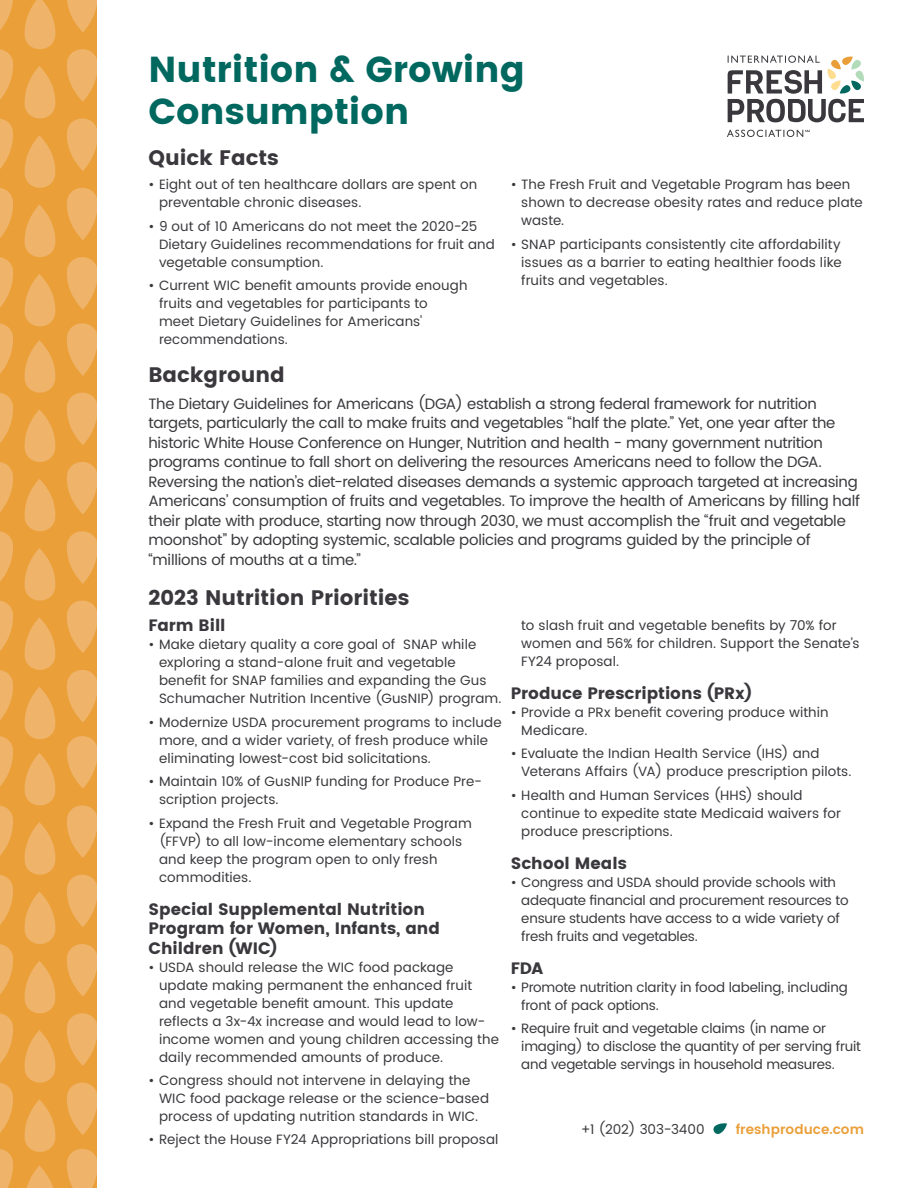
<style>
.page{position:relative;width:918px;height:1188px;background:#fff}
.page>*{position:absolute;margin:0;border:0;box-sizing:border-box;transform-origin:0 0}
.t1{font:36px/42px "Poppins";color:#00685f}
.t2{font:21px "Poppins";color:#3a383c}
.H3_2_col{font:16.5px/19.5px "Poppins";color:#3a383c}
.Body{font:15px/19.5px "Poppins";letter-spacing:-.015em;color:#3a383c}
.Body-2{font:13.5px/18px "Poppins";letter-spacing:.005em;color:#3a383c}
.Body-3{font:600 13.5px "Poppins";letter-spacing:.005em;color:#ea9f39}
</style>
<div class="page">
<svg style="left:727px;top:56px;width:137px;height:81px"></svg>
<div style="left:0;top:0;width:96px;height:1188px;background:#ea9f39"></div>
<svg style="left:67px;top:257px;width:29px;height:53px"></svg>
<svg style="left:0;top:257px;width:13px;height:51px"></svg>
<svg style="left:24px;top:274px;width:32px;height:53px"></svg>
<svg style="left:67px;top:188px;width:29px;height:52px"></svg>
<svg style="left:0;top:188px;width:13px;height:50px"></svg>
<svg style="left:24px;top:205px;width:32px;height:52px"></svg>
<svg style="left:67px;top:118px;width:29px;height:53px"></svg>
<svg style="left:0;top:118px;width:13px;height:51px"></svg>
<svg style="left:24px;top:135px;width:32px;height:53px"></svg>
<svg style="left:67px;top:49px;width:29px;height:53px"></svg>
<svg style="left:0;top:49px;width:13px;height:51px"></svg>
<svg style="left:24px;top:66px;width:32px;height:53px"></svg>
<svg style="left:67px;top:0;width:29px;height:32px"></svg>
<svg style="left:0;top:0;width:13px;height:30px"></svg>
<svg style="left:24px;top:0;width:32px;height:49px"></svg>
<svg style="left:67px;top:670px;width:29px;height:52px"></svg>
<svg style="left:0;top:670px;width:13px;height:50px"></svg>
<svg style="left:24px;top:687px;width:32px;height:52px"></svg>
<svg style="left:67px;top:600px;width:29px;height:53px"></svg>
<svg style="left:0;top:601px;width:13px;height:50px"></svg>
<svg style="left:24px;top:617px;width:32px;height:53px"></svg>
<svg style="left:67px;top:531px;width:29px;height:53px"></svg>
<svg style="left:0;top:531px;width:13px;height:51px"></svg>
<svg style="left:24px;top:548px;width:32px;height:53px"></svg>
<svg style="left:67px;top:462px;width:29px;height:52px"></svg>
<svg style="left:0;top:462px;width:13px;height:50px"></svg>
<svg style="left:24px;top:479px;width:32px;height:52px"></svg>
<svg style="left:67px;top:392px;width:29px;height:53px"></svg>
<svg style="left:0;top:393px;width:13px;height:50px"></svg>
<svg style="left:24px;top:409px;width:32px;height:53px"></svg>
<svg style="left:67px;top:323px;width:29px;height:53px"></svg>
<svg style="left:0;top:323px;width:13px;height:51px"></svg>
<svg style="left:24px;top:340px;width:32px;height:53px"></svg>
<svg style="left:67px;top:1082px;width:29px;height:53px"></svg>
<svg style="left:0;top:1083px;width:13px;height:50px"></svg>
<svg style="left:24px;top:1099px;width:32px;height:53px"></svg>
<svg style="left:67px;top:1013px;width:29px;height:53px"></svg>
<svg style="left:0;top:1013px;width:13px;height:51px"></svg>
<svg style="left:24px;top:1030px;width:32px;height:53px"></svg>
<svg style="left:67px;top:944px;width:29px;height:53px"></svg>
<svg style="left:0;top:944px;width:13px;height:50px"></svg>
<svg style="left:24px;top:961px;width:32px;height:53px"></svg>
<svg style="left:67px;top:874px;width:29px;height:53px"></svg>
<svg style="left:0;top:875px;width:13px;height:50px"></svg>
<svg style="left:24px;top:891px;width:32px;height:53px"></svg>
<svg style="left:67px;top:805px;width:29px;height:53px"></svg>
<svg style="left:0;top:805px;width:13px;height:51px"></svg>
<svg style="left:24px;top:822px;width:32px;height:53px"></svg>
<svg style="left:67px;top:736px;width:29px;height:53px"></svg>
<svg style="left:0;top:736px;width:13px;height:50px"></svg>
<svg style="left:24px;top:753px;width:32px;height:53px"></svg>
<svg style="left:67px;top:1149px;width:29px;height:39px"></svg>
<svg style="left:0;top:1149px;width:13px;height:39px"></svg>
<svg style="left:26px;top:1166px;width:27px;height:22px"></svg>
<svg style="left:713px;top:1123px;width:14px;height:11px"></svg>
<h1 class="t1" style="left:148px;top:49px;width:378px">Nutrition &amp; Growing<br>Consumption</h1>
<h2 class="t2" style="left:148px;top:145px;width:132px">Quick Facts</h2>
<p class="Body-2" style="left:159px;top:176px;width:320px;text-indent:-10px">• Eight out of ten healthcare dollars are spent on preventable chronic diseases.</p>
<p class="Body-2" style="left:159px;top:217px;width:337px;text-indent:-10px">• 9 out of 10 Americans do not meet the 2020-25<br>Dietary Guidelines recommendations for fruit and vegetable consumption.</p>
<p class="Body-2" style="left:159px;top:277px;width:310px;text-indent:-10px">• Current WIC benefit amounts provide enough fruits and vegetables for participants to<br>meet Dietary Guidelines for Americans' recommendations.</p>
<p class="Body-2" style="left:521px;top:176px;width:343px;text-indent:-10px">• The Fresh Fruit and Vegetable Program has been shown to decrease obesity rates and reduce plate waste.</p>
<p class="Body-2" style="left:521px;top:235px;width:322px;text-align:justify;text-indent:-10px">• SNAP participants consistently cite affordability issues as a barrier to eating healthier foods like fruits and vegetables.</p>
<h2 class="t2" style="left:148px;top:363px;width:138px">Background</h2>
<p class="Body" style="left:148px;top:394px;width:713px">The Dietary Guidelines for Americans (DGA) establish a strong federal framework for nutrition targets, particularly the call to make fruits and vegetables “half the plate.” Yet, one year after the historic White House Conference on Hunger, Nutrition and health - many government nutrition programs continue to fall short on delivering the resources Americans need to follow the DGA.<br>Reversing the nation’s diet-related diseases demands a systemic approach targeted at increasing Americans’ consumption of fruits and vegetables. To improve the health of Americans by filling half their plate with produce, starting now through 2030, we must accomplish the “fruit and vegetable moonshot” by adopting systemic, scalable policies and programs guided by the principle of “millions of mouths at a time.”</p>
<h2 class="t2" style="left:148px;top:586px;width:263px">2023 Nutrition Priorities</h2>
<p class="H3_2_col" style="left:148px;top:616px;width:79px">Farm Bill</p>
<p class="Body-2" style="left:159px;top:636px;width:344px;text-indent:-10px">• Make dietary quality a core goal of SNAP while exploring a stand-alone fruit and vegetable benefit for SNAP families and expanding the Gus Schumacher Nutrition Incentive (GusNIP) program.</p>
<p class="Body-2" style="left:159px;top:714px;width:344px;text-indent:-10px">• Modernize USDA procurement programs to include more, and a wider variety, of fresh produce while eliminating lowest-cost bid solicitations.</p>
<p class="Body-2" style="left:159px;top:773px;width:325px;text-indent:-10px">• Maintain 10% of GusNIP funding for Produce Pre&shy;scription projects.</p>
<p class="Body-2" style="left:159px;top:814px;width:314px;text-indent:-10px">• Expand the Fresh Fruit and Vegetable Program (FFVP) to all low-income elementary schools and keep the program open to only fresh commodities.</p>
<p class="H3_2_col" style="left:148px;top:899px;width:293px">Special Supplemental Nutrition<br>Program for Women, Infants, and<br>Children (WIC)</p>
<p class="Body-2" style="left:159px;top:958px;width:342px;text-indent:-10px">• USDA should release the WIC food package update making permanent the enhanced fruit and vegetable benefit amount. This update reflects a 3x-4x increase and would lead to low&shy;income women and young children accessing the daily recommended amounts of produce.</p>
<p class="Body-2" style="left:159px;top:1072px;width:332px;text-indent:-10px">• Congress should not intervene in delaying the<br>WIC food package release or the science-based process of updating nutrition standards in WIC.</p>
<p class="Body-2" style="left:148px;top:1131px;width:351px">• Reject the House FY24 Appropriations bill proposal</p>
<p class="Body-2" style="left:521px;top:617px;width:340px">to slash fruit and vegetable benefits by 70% for women and 56% for children. Support the Senate’s<br>FY24 proposal.</p>
<p class="H3_2_col" style="left:511px;top:683px;width:243px">Produce Prescriptions (PRx)</p>
<p class="Body-2" style="left:521px;top:704px;width:309px;text-indent:-10px">• Provide a PRx benefit covering produce within<br>Medicare.</p>
<p class="Body-2" style="left:521px;top:745px;width:332px;text-indent:-10px">• Evaluate the Indian Health Service (IHS) and<br>Veterans Affairs (VA) produce prescription pilots.</p>
<p class="Body-2" style="left:521px;top:786px;width:321px;text-indent:-10px">• Health and Human Services (HHS) should continue to expedite state Medicaid waivers for produce prescriptions.</p>
<p class="H3_2_col" style="left:511px;top:853px;width:118px">School Meals</p>
<p class="Body-2" style="left:521px;top:873px;width:329px;text-indent:-10px">• Congress and USDA should provide schools with adequate financial and procurement resources to ensure students have access to a wide variety of fresh fruits and vegetables.</p>
<p class="H3_2_col" style="left:511px;top:958px;width:34px">FDA</p>
<p class="Body-2" style="left:521px;top:978px;width:328px;text-indent:-10px">• Promote nutrition clarity in food labeling, including front of pack options.</p>
<p class="Body-2" style="left:521px;top:1020px;width:341px;text-indent:-10px">• Require fruit and vegetable claims (in name or imaging) to disclose the quantity of per serving fruit and vegetable servings in household measures.</p>
<p class="Body-2" style="left:581px;top:1121px;width:125px">+1 (202) 303-3400</p>
<p class="Body-3" style="left:736px;top:1119px;width:130px">freshproduce.com</p>
</div>
